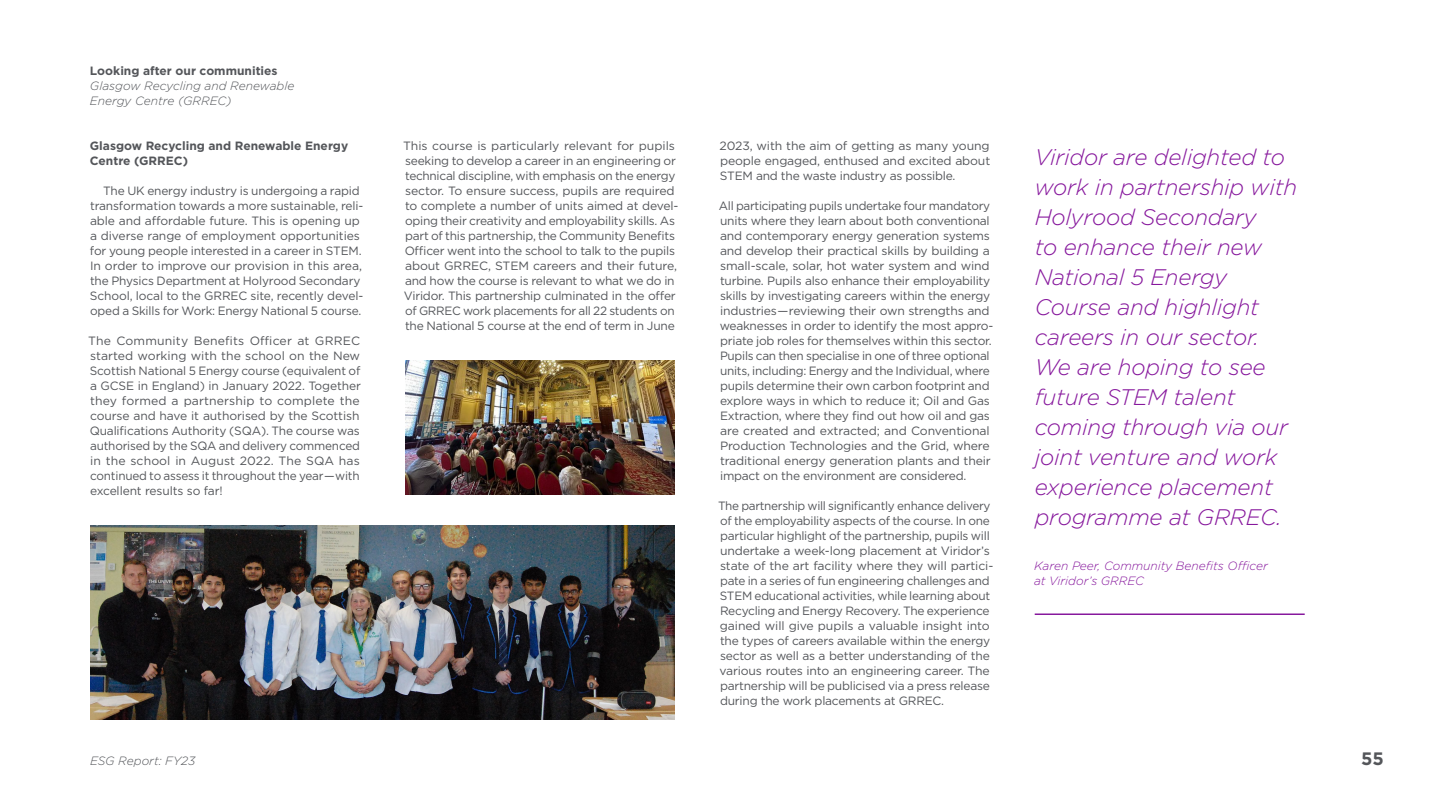
<style>
.page{position:relative;width:1440px;height:810px;background:#fff}
.page>*{position:absolute;margin:0;border:0;box-sizing:border-box;transform-origin:0 0}
.t1{font:italic 300 22.5px/30px "Gotham";letter-spacing:-.01em;color:#87189d}
.t2{font:700 18px "Gotham";color:#54565a}
.t3{font:12px/15px "Gotham";letter-spacing:-.02em;color:#54565a}
.t4{font:700 12px/15px "Gotham";color:#54565a}
.t5{font:italic 300 12px/15px "Gotham";color:#54565a}
.t6{font:italic 300 12px/15px "Gotham";color:#87189d}
</style>
<div class="page">
<hr style="left:1035px;top:614px;width:270px;height:1px;background:#87189d">
<img style="left:90px;top:525px;width:585px;height:195px">
<img style="left:405px;top:360px;width:270px;height:135px">
<p class="t4" style="left:90px;top:63px;width:189px">Looking after our communities</p>
<p class="t5" style="left:90px;top:78px;width:206px">Glasgow Recycling and Renewable<br>Energy Centre (GRREC)</p>
<p class="t4" style="left:90px;top:138px;width:260px">Glasgow Recycling and Renewable Energy<br>Centre (GRREC)</p>
<p class="t3" style="left:90px;top:183px;width:275px;text-indent:13px">The UK energy industry is undergoing a rapid transformation towards a more sustainable, reli&shy;able and affordable future. This is opening up a diverse range of employment opportunities for young people interested in a career in STEM.<br>In order to improve our provision in this area, the Physics Department at Holyrood Secondary School, local to the GRREC site, recently devel&shy;oped a Skills for Work: Energy National 5 course.</p>
<p class="t3" style="left:88px;top:333px;width:274px;text-align:justify">The Community Benefits Officer at GRREC started working with the school on the New Scottish National 5 Energy course (equivalent of a GCSE in England) in January 2022. Together they formed a partnership to complete the course and have it authorised by the Scottish Qualifications Authority (SQA). The course was authorised by the SQA and delivery commenced in the school in August 2022. The SQA has continued to assess it throughout the year — with excellent results so far!</p>
<p class="t3" style="left:403px;top:138px;width:277px">This course is particularly relevant for pupils seeking to develop a career in an engineering or technical discipline, with emphasis on the energy sector. To ensure success, pupils are required to complete a number of units aimed at devel&shy;oping their creativity and employability skills. As part of this partnership, the Community Benefits Officer went into the school to talk to the pupils about GRREC, STEM careers and their future, and how the course is relevant to what we do in Viridor. This partnership culminated in the offer of GRREC work placements for all 22 students on the National 5 course at the end of term in June</p>
<p class="t3" style="left:719px;top:138px;width:272px;text-align:justify">2023, with the aim of getting as many young people engaged, enthused and excited about STEM and the waste industry as possible.</p>
<p class="t3" style="left:719px;top:198px;width:276px">All participating pupils undertake four mandatory units where they learn about both conventional and contemporary energy generation systems and develop their practical skills by building a small-scale, solar, hot water system and wind turbine. Pupils also enhance their employability skills by investigating careers within the energy industries — reviewing their own strengths and weaknesses in order to identify the most appro&shy;priate job roles for themselves within this sector.<br>Pupils can then specialise in one of three optional units, including: Energy and the Individual, where pupils determine their own carbon footprint and explore ways in which to reduce it; Oil and Gas Extraction, where they find out how oil and gas are created and extracted; and Conventional Production Technologies and the Grid, where traditional energy generation plants and their impact on the environment are considered.</p>
<p class="t3" style="left:718px;top:498px;width:277px">The partnership will significantly enhance delivery of the employability aspects of the course. In one particular highlight of the partnership, pupils will undertake a week-long placement at Viridor’s state of the art facility where they will partici&shy;pate in a series of fun engineering challenges and STEM educational activities, while learning about Recycling and Energy Recovery. The experience gained will give pupils a valuable insight into the types of careers available within the energy sector as well as a better understanding of the various routes into an engineering career. The partnership will be publicised via a press release during the work placements at GRREC.</p>
<p class="t1" style="left:1035px;top:141px;width:264px">Viridor are delighted to work in partnership with<br>Holyrood Secondary<br>to enhance their new<br>National 5 Energy<br>Course and highlight careers in our sector.<br>We are hoping to see future STEM talent coming through via our joint venture and work experience placement programme at GRREC.</p>
<p class="t6" style="left:1034px;top:558px;width:235px">Karen Peer, Community Benefits Officer at Viridor’s GRREC</p>
<p class="t5" style="left:90px;top:753px;width:107px">ESG Report: FY23</p>
<h2 class="t2" style="left:1361px;top:747px;width:24px">55</h2>
</div>
